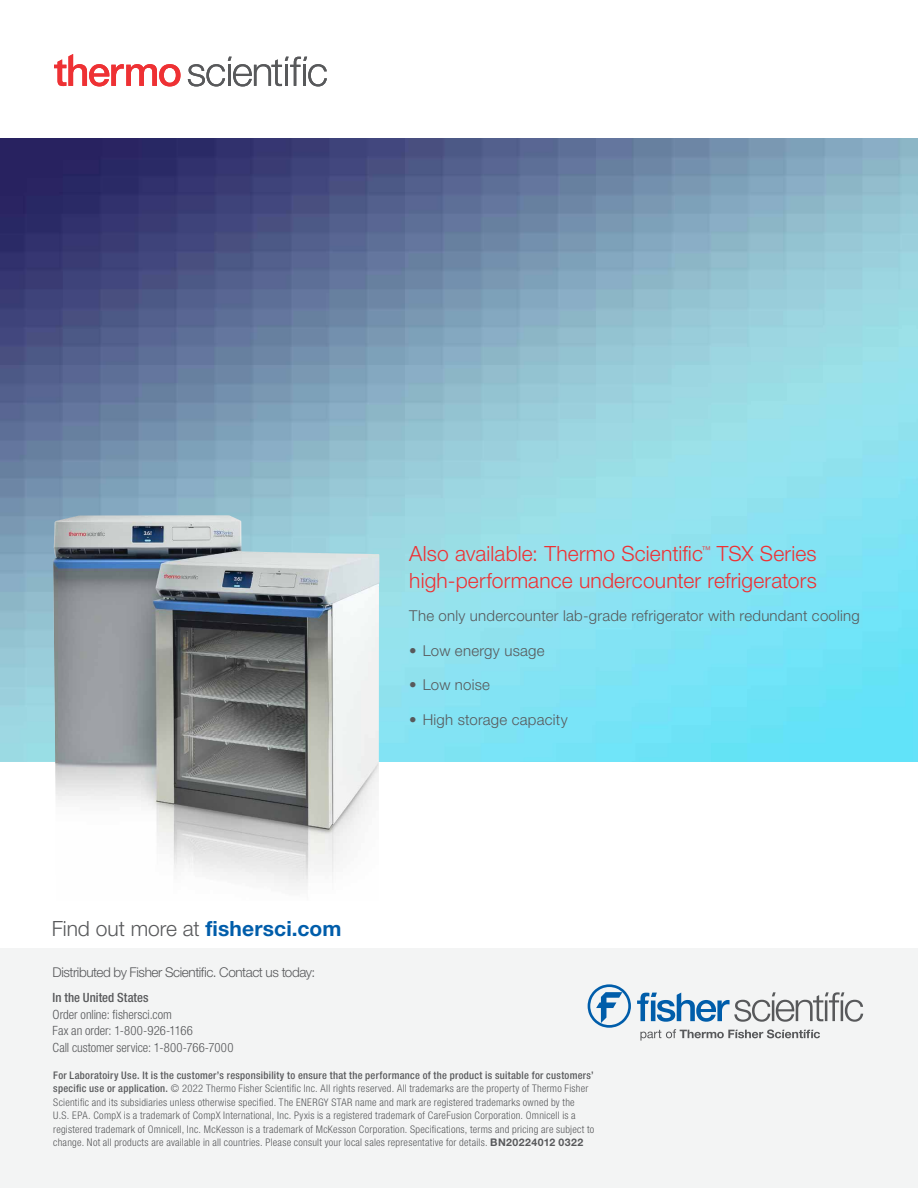
<style>
.page{position:relative;width:918px;height:1188px;background:#fff}
.page>*{position:absolute;margin:0;border:0;box-sizing:border-box;transform-origin:0 0}
.t1{font:300 21px/27px "Helvetica Neue LTW1 G";letter-spacing:.01em;color:#ee3134}
.t2{font:300 21px "Helvetica Neue LTW1 G";letter-spacing:-.005em;color:#58595b}
.t3{font:300 15px "Helvetica Neue LTW1 G";letter-spacing:.015em;color:#58595b}
.t4{font:300 13.5px "Helvetica Neue LTW1 G";letter-spacing:-.03em;color:#58595b}
.t5{font:300 condensed 12.75px/16.5px "Helvetica Neue LTW1 G";letter-spacing:-.005em;color:#58595b}
.t6{font:500 condensed 12.75px "Helvetica Neue LTW1 G";letter-spacing:.005em;color:#58595b}
.t7{font:300 condensed 10.5px/13.5px "Helvetica Neue LTW1 G";letter-spacing:.025em;color:#58595b}
.s1{font-weight:700;color:#005daa}
.s2{font-weight:500}
.s3{font-weight:700;font-stretch:normal}
</style>
<div class="page">
<img style="left:0;top:138px;width:918px;height:624px">
<img style="left:53px;top:515px;width:326px;height:372px">
<div style="left:0;top:948px;width:918px;height:240px;background:#f3f4f4"></div>
<svg style="left:588px;top:984px;width:43px;height:44px"></svg>
<svg style="left:640px;top:1029px;width:180px;height:12px"></svg>
<svg style="left:637px;top:992px;width:226px;height:30px"></svg>
<svg style="left:188px;top:57px;width:139px;height:29px"></svg>
<svg style="left:54px;top:54px;width:127px;height:32px"></svg>
<h1 class="t1" style="left:409px;top:540px;width:409px">Also available: Thermo Scientific<sup>™</sup> TSX Series high-performance undercounter refrigerators</h1>
<h2 class="t3" style="left:409px;top:606px;width:452px">The only undercounter lab-grade refrigerator with redundant cooling</h2>
<h2 class="t3" style="left:409px;top:641px;width:137px">• Low energy usage</h2>
<h2 class="t3" style="left:409px;top:675px;width:82px">• Low noise</h2>
<h2 class="t3" style="left:409px;top:710px;width:160px">• High storage capacity</h2>
<h1 class="t2" style="left:52px;top:916px;width:291px">Find out more at <span class="s1">fishersci.com</span></h1>
<p class="t4" style="left:53px;top:964px;width:264px">Distributed by Fisher Scientific. Contact us today:</p>
<p class="t6" style="left:53px;top:990px;width:97px">In the United States</p>
<p class="t5" style="left:53px;top:1006px;width:182px">Order online: fishersci.com<br>Fax an order: 1-800-926-1166<br>Call customer service: 1-800-766-7000</p>
<p class="t7" style="left:53px;top:1068px;width:543px"><span class="s2">For Laboratoiry Use. It is the customer’s responsibility to ensure that the performance of the product is suitable for customers’ specific use or application.</span> © 2022 Thermo Fisher Scientific Inc. All rights reserved. All trademarks are the property of Thermo Fisher Scientific and its subsidiaries unless otherwise specified. The ENERGY STAR name and mark are registered trademarks owned by the<br>U.S. EPA. CompX is a trademark of CompX International, Inc. Pyxis is a registered trademark of CareFusion Corporation. Omnicell is a registered trademark of Omnicell, Inc. McKesson is a trademark of McKesson Corporation. Specifications, terms and pricing are subject to change. Not all products are available in all countries. Please consult your local sales representative for details. <span class="s3">BN20224012 0322</span></p>
</div>
